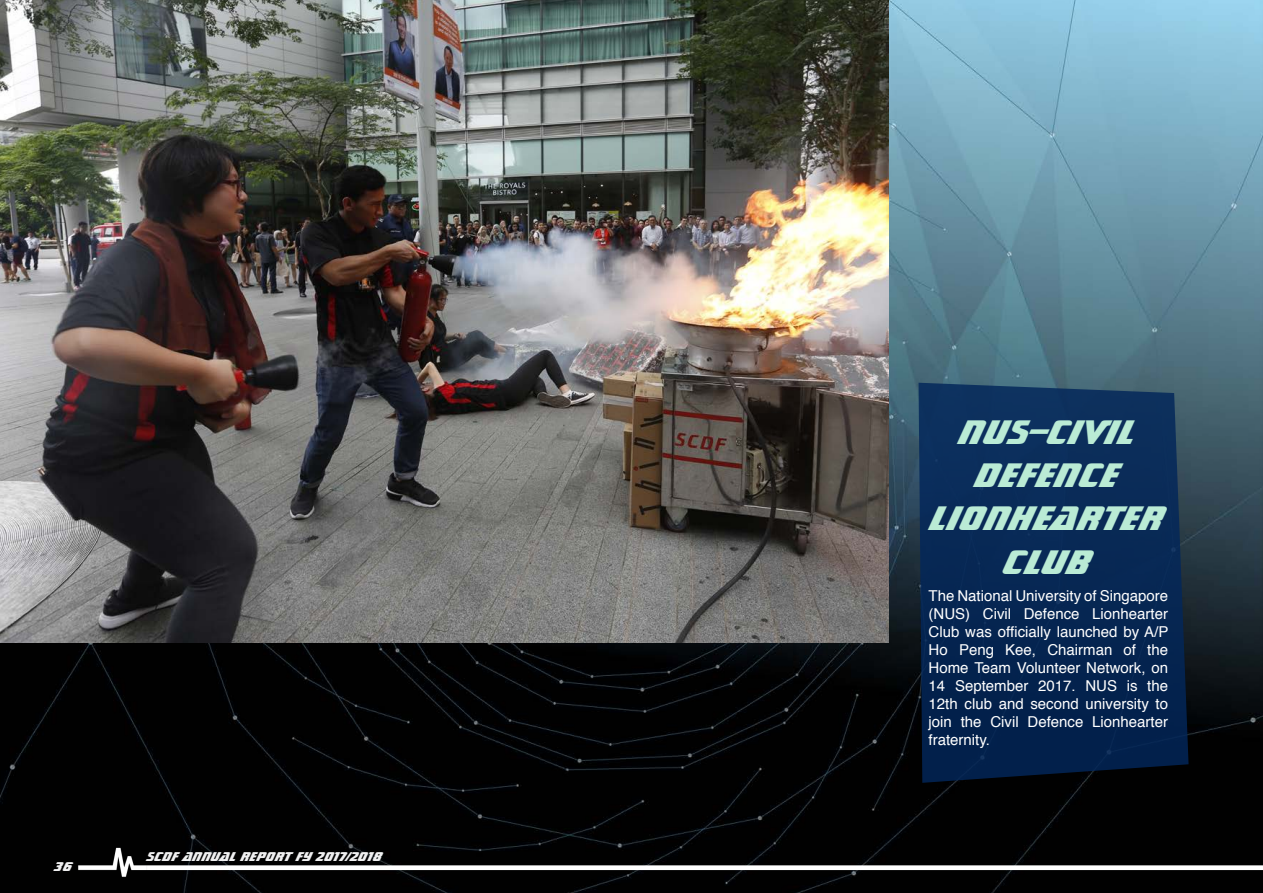
<style>
.page{position:relative;width:1263px;height:893px;background:#fff}
.page>*{position:absolute;margin:0;border:0;box-sizing:border-box;transform-origin:0 0}
.t1{font:800 36px/43.2px "Star Trek Gen BT";color:#baebd5;text-align:center}
.t2{font:15px/18px "Helvetica";color:#fff;text-align:justify}
.t3{font:800 13.5px "Star Trek Gen BT";color:#f0f0f1}
</style>
<div class="page">
<img style="left:0;top:0;width:1263px;height:893px">
<img style="left:0;top:0;width:889px;height:642px">
<svg style="left:918px;top:383px;width:270px;height:400px;background:#09284f"></svg>
<img style="left:0;top:839px;width:1262px;height:53px">
<p class="t3" style="left:55px;top:857px;width:19px">36</p>
<p class="t3" style="left:147px;top:848px;width:237px">SCDF ANNUAL REPORT FY 2017/2018</p>
<p class="t1" style="left:931px;top:409px;width:236px">NUS–CIVIL<br>DEFENCE<br>LIONHEARTER<br>CLUB</p>
<p class="t2" style="left:929px;top:587px;width:241px">The National University of Singapore (NUS) Civil Defence Lionhearter Club was officially launched by A/P Ho Peng Kee, Chairman of the Home Team Volunteer Network, on 14 September 2017. NUS is the 12th club and second university to join the Civil Defence Lionhearter fraternity.</p>
</div>
